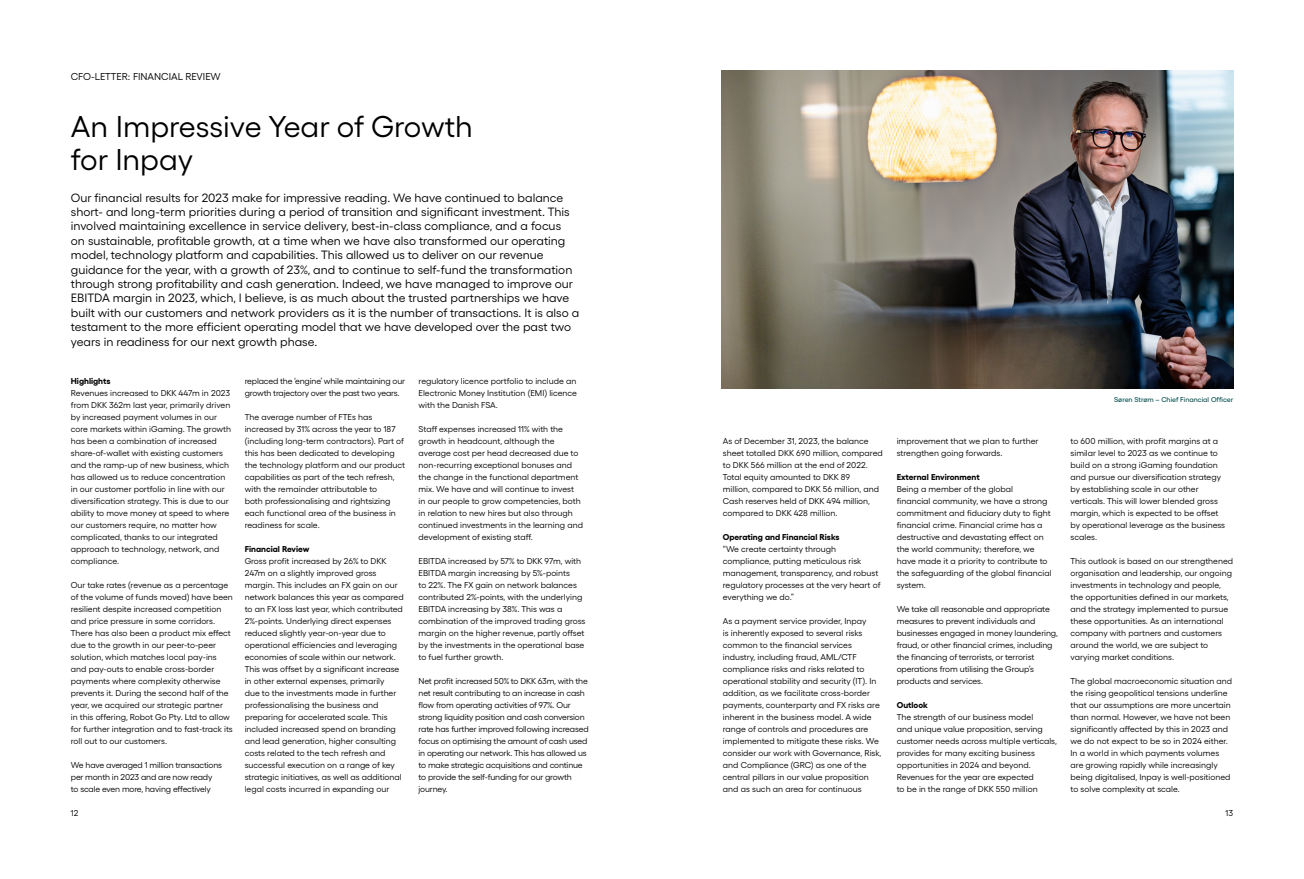
<style>
.page{position:relative;width:1304px;height:879px;background:#fff}
.page>*{position:absolute;margin:0;border:0;box-sizing:border-box;transform-origin:0 0}
.Rubrik{font:30px/33px "Gellix";color:#000}
.Manchet{font:12px/14.4px "Gellix";color:#000}
.TopDims{font:10px "Gellix";color:#000}
.Breed{font:8.5px/12px "Gellix";color:#000}
.Breed-2{font:8.5px/12px "Gellix";letter-spacing:-.02em;color:#000}
.Breed_rubrik{font:700 8.5px "Gellix";color:#000}
.Billedtitel{font:500 7px "Gellix";color:#004b4b}
</style>
<div class="page">
<img style="left:721px;top:71px;width:512px;height:317px">
<p class="TopDims" style="left:71px;top:70px;width:151px">CFO-LETTER: FINANCIAL REVIEW</p>
<p class="Rubrik" style="left:71px;top:108px;width:403px">An Impressive Year of Growth for Inpay</p>
<p class="Manchet" style="left:71px;top:189px;width:510px">Our financial results for 2023 make for impressive reading. We have continued to balance short- and long-term priorities during a period of transition and significant investment. This involved maintaining excellence in service delivery, best-in-class compliance, and a focus<br>on sustainable, profitable growth, at a time when we have also transformed our operating model, technology platform and capabilities. This allowed us to deliver on our revenue guidance for the year, with a growth of 23%, and to continue to self-fund the transformation through strong profitability and cash generation. Indeed, we have managed to improve our EBITDA margin in 2023, which, I believe, is as much about the trusted partnerships we have built with our customers and network providers as it is the number of transactions. It is also a testament to the more efficient operating model that we have developed over the past two years in readiness for our next growth phase.</p>
<p class="Breed-2" style="left:245px;top:374px;width:162px">replaced the ‘engine’ while maintaining our growth trajectory over the past two years.</p>
<p class="Breed" style="left:245px;top:410px;width:162px">The average number of FTEs has increased by 31% across the year to 187 (including long-term contractors). Part of this has been dedicated to developing the technology platform and our product capabilities as part of the tech refresh, with the remainder attributable to<br>both professionalising and rightsizing each functional area of the business in readiness for scale.</p>
<p class="Breed_rubrik" style="left:245px;top:543px;width:66px">Financial Review</p>
<p class="Breed" style="left:245px;top:554px;width:161px">Gross profit increased by 26% to DKK 247m on a slightly improved gross margin. This includes an FX gain on our network balances this year as compared to an FX loss last year, which contributed 2%-points. Underlying direct expenses reduced slightly year-on-year due to operational efficiencies and leveraging economies of scale within our network.<br>This was offset by a significant increase in other external expenses, primarily<br>due to the investments made in further professionalising the business and preparing for accelerated scale. This included increased spend on branding and lead generation, higher consulting costs related to the tech refresh and successful execution on a range of key strategic initiatives, as well as additional legal costs incurred in expanding our</p>
<p class="Breed_rubrik" style="left:71px;top:375px;width:41px">Highlights</p>
<p class="Breed" style="left:71px;top:386px;width:162px">Revenues increased to DKK 447m in 2023 from DKK 362m last year, primarily driven by increased payment volumes in our core markets within iGaming. The growth has been a combination of increased share-of-wallet with existing customers and the ramp-up of new business, which has allowed us to reduce concentration in our customer portfolio in line with our diversification strategy. This is due to our ability to move money at speed to where our customers require, no matter how complicated, thanks to our integrated approach to technology, network, and compliance.</p>
<p class="Breed" style="left:71px;top:578px;width:164px">Our take rates (revenue as a percentage of the volume of funds moved) have been resilient despite increased competition and price pressure in some corridors.<br>There has also been a product mix effect due to the growth in our peer-to-peer solution, which matches local pay-ins and pay-outs to enable cross-border payments where complexity otherwise prevents it. During the second half of the year, we acquired our strategic partner<br>in this offering, Robot Go Pty. Ltd to allow for further integration and to fast-track its roll out to our customers.</p>
<p class="Breed-2" style="left:71px;top:758px;width:153px">We have averaged 1 million transactions per month in 2023 and are now ready to scale even more, having effectively</p>
<p class="Breed" style="left:419px;top:374px;width:160px;text-align:justify">regulatory licence portfolio to include an Electronic Money Institution (EMI) licence with the Danish FSA.</p>
<p class="Breed" style="left:419px;top:422px;width:166px">Staff expenses increased 11% with the growth in headcount, although the average cost per head decreased due to non-recurring exceptional bonuses and the change in the functional department mix. We have and will continue to invest<br>in our people to grow competencies, both in relation to new hires but also through continued investments in the learning and development of existing staff.</p>
<p class="Breed" style="left:419px;top:554px;width:168px">EBITDA increased by 57% to DKK 97m, with EBITDA margin increasing by 5%-points<br>to 22%. The FX gain on network balances contributed 2%-points, with the underlying EBITDA increasing by 38%. This was a combination of the improved trading gross margin on the higher revenue, partly offset by the investments in the operational base to fuel further growth.</p>
<p class="Breed-2" style="left:419px;top:674px;width:172px">Net profit increased 50% to DKK 63m, with the net result contributing to an increase in cash flow from operating activities of 97%. Our strong liquidity position and cash conversion rate has further improved following increased focus on optimising the amount of cash used in operating our network. This has allowed us to make strategic acquisitions and continue to provide the self-funding for our growth journey.</p>
<p class="Breed" style="left:723px;top:434px;width:161px">As of December 31, 2023, the balance sheet totalled DKK 690 million, compared to DKK 566 million at the end of 2022.<br>Total equity amounted to DKK 89<br>million, compared to DKK 56 million, and Cash reserves held of DKK 494 million, compared to DKK 428 million.</p>
<p class="Breed_rubrik" style="left:723px;top:531px;width:118px">Operating and Financial Risks</p>
<p class="Breed" style="left:723px;top:542px;width:159px">“We create certainty through compliance, putting meticulous risk management, transparency, and robust regulatory processes at the very heart of everything we do.”</p>
<p class="Breed" style="left:723px;top:614px;width:160px">As a payment service provider, Inpay<br>is inherently exposed to several risks common to the financial services industry, including fraud, AML/CTF compliance risks and risks related to operational stability and security (IT). In addition, as we facilitate cross-border payments, counterparty and FX risks are inherent in the business model. A wide range of controls and procedures are implemented to mitigate these risks. We consider our work with Governance, Risk, and Compliance (GRC) as one of the central pillars in our value proposition and as such an area for continuous</p>
<p class="Billedtitel" style="left:1114px;top:395px;width:121px">Søren Strøm – Chief Financial Officer</p>
<p class="Breed" style="left:897px;top:434px;width:143px">improvement that we plan to further strengthen going forwards.</p>
<p class="Breed_rubrik" style="left:897px;top:471px;width:84px">External Environment</p>
<p class="Breed" style="left:897px;top:482px;width:156px">Being a member of the global<br>financial community, we have a strong commitment and fiduciary duty to fight financial crime. Financial crime has a destructive and devastating effect on the world community; therefore, we have made it a priority to contribute to the safeguarding of the global financial system.</p>
<p class="Breed" style="left:897px;top:602px;width:163px">We take all reasonable and appropriate measures to prevent individuals and businesses engaged in money laundering, fraud, or other financial crimes, including the financing of terrorists, or terrorist operations from utilising the Group’s products and services.</p>
<p class="Breed_rubrik" style="left:897px;top:699px;width:33px">Outlook</p>
<p class="Breed" style="left:897px;top:710px;width:162px">The strength of our business model<br>and unique value proposition, serving customer needs across multiple verticals, provides for many exciting business opportunities in 2024 and beyond.</p>
<p class="Breed" style="left:897px;top:770px;width:142px">Revenues for the year are expected to be in the range of DKK 550 million</p>
<p class="Breed" style="left:1071px;top:434px;width:156px">to 600 million, with profit margins at a similar level to 2023 as we continue to build on a strong iGaming foundation and pursue our diversification strategy by establishing scale in our other verticals. This will lower blended gross margin, which is expected to be offset by operational leverage as the business scales.</p>
<p class="Breed" style="left:1071px;top:554px;width:164px">This outlook is based on our strengthened organisation and leadership, our ongoing investments in technology and people, the opportunities defined in our markets, and the strategy implemented to pursue these opportunities. As an international company with partners and customers around the world, we are subject to varying market conditions.</p>
<p class="Breed" style="left:1071px;top:674px;width:163px">The global macroeconomic situation and the rising geopolitical tensions underline that our assumptions are more uncertain than normal. However, we have not been significantly affected by this in 2023 and we do not expect to be so in 2024 either.<br>In a world in which payments volumes are growing rapidly while increasingly being digitalised, Inpay is well-positioned to solve complexity at scale.</p>
<p class="Breed" style="left:71px;top:806px;width:9px">12</p>
<p class="Breed" style="left:1225px;top:806px;width:9px">13</p>
</div>
